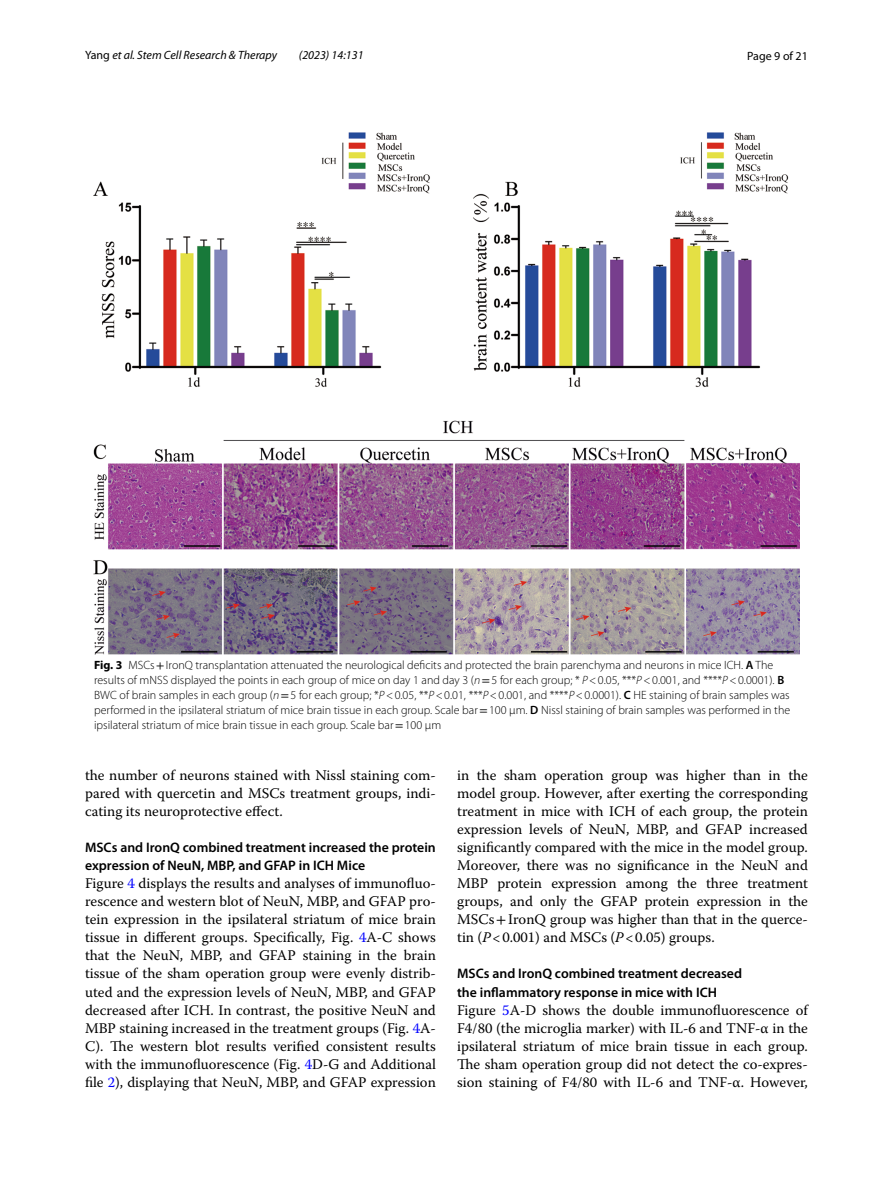
<style>
.page{position:relative;width:893px;height:1187px;background:#fff}
.page>*{position:absolute;margin:0;border:0;box-sizing:border-box;transform-origin:0 0}
.t1{font:14.7px/18px "Warnock Pro";color:#000;text-align:justify}
.t2{font:600 13.8px/18px "Myriad Pro";color:#000}
.t3{font:300 12px/15px "Myriad Pro";color:#000}
.t4{font:italic 12px "Myriad Pro";color:#000}
.t5{font:12px "Myriad Pro";color:#000}
.s1{font-style:normal}
.s2{font-weight:700}
.s3{font-family:"STIX";font-weight:400}
.s4{font-weight:600}
.s5{font-style:italic}
.s6{color:#00f}
.s7{font-family:"STIX"}
</style>
<div class="page">
<img style="left:94px;top:133px;width:705px;height:521px">
<p class="t4" style="left:85px;top:48px;width:194px"><span class="s1">Yang</span> et al. Stem Cell Research &amp; Therapy</p>
<p class="t4" style="left:299px;top:48px;width:66px">(2023) 14:131</p>
<p class="t5" style="left:747px;top:48px;width:62px">Page 9 of 21</p>
<p class="t3" style="left:94px;top:657px;width:698px"><span class="s2">Fig. 3</span> MSCs<span class="s3">+</span>IronQ transplantation attenuated the neurological deficits and protected the brain parenchyma and neurons in mice ICH. <span class="s4">A</span> The results of mNSS displayed the points in each group of mice on day 1 and day 3 (<span class="s5">n</span><span class="s3">=</span>5 for each group; * <span class="s5">P</span>&lt;0.05, ***<span class="s5">P</span>&lt;0.001, and ****<span class="s5">P</span>&lt;0.0001). <span class="s4">B </span>BWC of brain samples in each group (<span class="s5">n</span><span class="s3">=</span>5 for each group; *<span class="s5">P</span>&lt;0.05, **<span class="s5">P</span>&lt;0.01, ***<span class="s5">P</span>&lt;0.001, and ****<span class="s5">P</span>&lt;0.0001). <span class="s4">C</span> HE staining of brain samples was performed in the ipsilateral striatum of mice brain tissue in each group. Scale bar<span class="s3">=</span>100 μm. <span class="s4">D</span> Nissl staining of brain samples was performed in the ipsilateral striatum of mice brain tissue in each group. Scale bar<span class="s3">=</span>100 μm</p>
<p class="t1" style="left:85px;top:766px;width:352px">the number of neurons stained with Nissl staining com&shy;pared with quercetin and MSCs treatment groups, indi&shy;cating its neuroprotective effect.</p>
<p class="t2" style="left:85px;top:838px;width:352px">MSCs and IronQ combined treatment increased the protein expression of NeuN, MBP, and GFAP in ICH Mice</p>
<p class="t1" style="left:85px;top:874px;width:352px">Figure <span class="s6">4</span> displays the results and analyses of immunofluo&shy;rescence and western blot of NeuN, MBP, and GFAP pro&shy;tein expression in the ipsilateral striatum of mice brain tissue in different groups. Specifically, Fig. <span class="s6">4</span>A-C shows that the NeuN, MBP, and GFAP staining in the brain tissue of the sham operation group were evenly distrib&shy;uted and the expression levels of NeuN, MBP, and GFAP decreased after ICH. In contrast, the positive NeuN and MBP staining increased in the treatment groups (Fig. <span class="s6">4</span>A-C). The western blot results verified consistent results with the immunofluorescence (Fig. <span class="s6">4</span>D-G and Additional file <span class="s6">2</span>), displaying that NeuN, MBP, and GFAP expression</p>
<p class="t1" style="left:457px;top:766px;width:352px">in the sham operation group was higher than in the model group. However, after exerting the corresponding treatment in mice with ICH of each group, the protein expression levels of NeuN, MBP, and GFAP increased significantly compared with the mice in the model group.<br>Moreover, there was no significance in the NeuN and MBP protein expression among the three treatment groups, and only the GFAP protein expression in the MSCs<span class="s7">+</span>IronQ group was higher than that in the querce&shy;tin (<span class="s5">P</span>&lt;0.001) and MSCs (<span class="s5">P</span>&lt;0.05) groups.</p>
<p class="t2" style="left:457px;top:964px;width:286px">MSCs and IronQ combined treatment decreased the inflammatory response in mice with ICH</p>
<p class="t1" style="left:457px;top:1000px;width:352px">Figure <span class="s6">5</span>A-D shows the double immunofluorescence of F4/80 (the microglia marker) with IL-6 and TNF-α in the ipsilateral striatum of mice brain tissue in each group.<br>The sham operation group did not detect the co-expres&shy;sion staining of F4/80 with IL-6 and TNF-α. However,</p>
</div>
